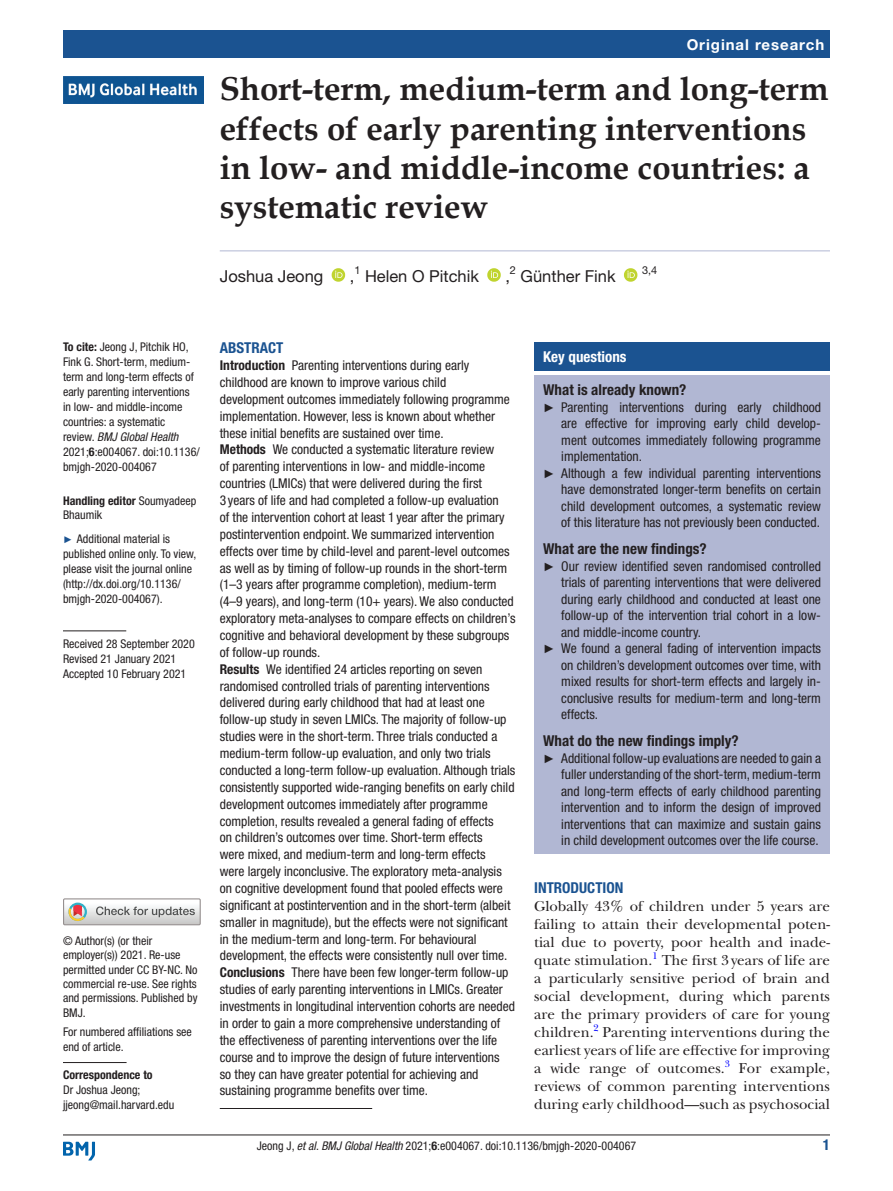
<style>
.page{position:relative;width:893px;height:1191px;background:#fff}
.page>*{position:absolute;margin:0;border:0;box-sizing:border-box;transform-origin:0 0}
.t1{font:700 33px/39px "Book Antiqua";color:#231f20}
.t2{font:16.5px "Helvetica Neue LT Std";color:#231f20}
.t3{font:15px/18px "New Baskerville";color:#231f20;text-align:justify}
.t4{font:700 condensed 15px "Helvetica Neue LT Std";color:#231f20}
.t5{font:700 condensed 15px "Helvetica Neue LT Std";color:#1b5391}
.t6{font:700 15px "Helvetica Neue LT Std";letter-spacing:.065em;color:#fff}
.t7{font:700 condensed 15px "Helvetica Neue LT Std";color:#fff}
.t8{font:condensed 13.5px/16.8px "Helvetica Neue LT Std";color:#231f20}
.t9{font:condensed 12px/15px "Helvetica Neue LT Std";color:#231f20}
.t10{font:700 condensed 12px "Helvetica Neue LT Std";color:#231f20}
.t11{font:10.95px "Helvetica Neue LT Std";color:#231f20}
.t12{font:9.9px "New Baskerville";color:#00f}
.s1{font-weight:700}
.s2{font-style:italic}
.s3{font-family:"Arial";font-stretch:normal;font-size:9.75px;color:#1b5391}
.s4{font-family:"Arial";font-stretch:normal;font-size:12px}
</style>
<div class="page">
<hr style="left:63px;top:1134px;width:767px;height:1px;background:#231f20">
<svg style="left:63px;top:1141px;width:32px;height:19px"></svg>
<div style="left:63px;top:898px;width:138px;height:27px;border:1px solid #969090"></div>
<svg style="left:64px;top:899px;width:136px;height:25px"></svg>
<hr style="left:220px;top:250px;width:610px;height:1px;background:#b1b7d3">
<svg style="left:332px;top:268px;width:13px;height:14px"></svg>
<svg style="left:487px;top:268px;width:14px;height:14px"></svg>
<svg style="left:624px;top:268px;width:13px;height:14px"></svg>
<div style="left:63px;top:31px;width:767px;height:27px;background:#1b5391"></div>
<hr style="left:63px;top:630px;width:63px;height:1px;background:#231f20">
<hr style="left:63px;top:1062px;width:64px;height:1px;background:#231f20">
<img style="left:63px;top:77px;width:141px;height:27px">
<hr style="left:220px;top:1108px;width:152px;height:1px;background:#231f20">
<div style="left:534px;top:342px;width:296px;height:29px;background:#1b5391"></div>
<div style="left:534px;top:375px;width:296px;height:479px;background:#b1b7d3"></div>
<p class="t6" style="left:687px;top:35px;width:139px">Original research</p>
<h1 class="t1" style="left:220px;top:70px;width:610px">Short-term, medium-term and long-term effects of early parenting interventions in low- and middle-income countries: a systematic review</h1>
<p class="t11" style="left:354px;top:264px;width:8px">1</p>
<p class="t2" style="left:365px;top:266px;width:115px">Helen O Pitchik</p>
<p class="t2" style="left:220px;top:266px;width:105px">Joshua Jeong</p>
<p class="t2" style="left:350px;top:266px;width:6px">,</p>
<p class="t11" style="left:510px;top:264px;width:8px">2</p>
<p class="t2" style="left:521px;top:266px;width:97px">Günther Fink</p>
<p class="t11" style="left:642px;top:264px;width:17px">3,4</p>
<p class="t2" style="left:505px;top:266px;width:6px">,</p>
<p class="t9" style="left:63px;top:339px;width:138px"><span class="s1">To cite:</span> Jeong J, Pitchik HO,<br>Fink G. Short-term, medium&shy;term and long-term effects of early parenting interventions in low- and middle-income countries: a systematic review. <span class="s2">BMJ Global Health<br></span>2021;<span class="s1">6</span>:e004067. doi:10.1136/ bmjgh-2020-004067</p>
<p class="t9" style="left:63px;top:493px;width:135px;line-height:14.4px"><span class="s1">Handling editor</span> Soumyadeep<br>Bhaumik</p>
<p class="t9" style="left:63px;top:531px;width:135px"><span class="s3">►</span> Additional material is published online only. To view, please visit the journal online (http://dx.doi.org/10.1136/ bmjgh-2020-004067).</p>
<p class="t9" style="left:63px;top:636px;width:133px">Received 28 September 2020<br>Revised 21 January 2021<br>Accepted 10 February 2021</p>
<p class="t9" style="left:63px;top:933px;width:136px;line-height:14.4px">© Author(s) (or their employer(s)) 2021. Re-use permitted under CC BY-NC. No commercial re-use. See rights and permissions. Published by<br>BMJ.</p>
<p class="t9" style="left:63px;top:1024px;width:130px">For numbered affiliations see end of article.</p>
<p class="t10" style="left:63px;top:1067px;width:91px">Correspondence to</p>
<p class="t9" style="left:63px;top:1082px;width:113px">Dr Joshua Jeong; jjeong@mail.harvard.edu</p>
<p class="t5" style="left:220px;top:339px;width:65px">ABSTRACT</p>
<p class="t8" style="left:220px;top:357px;width:297px"><span class="s1">Introduction</span> Parenting interventions during early childhood are known to improve various child<br>development outcomes immediately following programme implementation. However, less is known about whether these initial benefits are sustained over time.<br><span class="s1">Methods</span> We conducted a systematic literature review<br>of parenting interventions in low- and middle-income countries (LMICs) that were delivered during the first<br>3 years of life and had completed a follow-up evaluation<br>of the intervention cohort at least 1 year after the primary postintervention endpoint. We summarized intervention effects over time by child-level and parent-level outcomes as well as by timing of follow-up rounds in the short-term (1–3 years after programme completion), medium-term (4–9 years), and long-term (10+ years). We also conducted exploratory meta-analyses to compare effects on children’s cognitive and behavioral development by these subgroups of follow-up rounds.<br><span class="s1">Results</span> We identified 24 articles reporting on seven randomised controlled trials of parenting interventions delivered during early childhood that had at least one follow-up study in seven LMICs. The majority of follow-up studies were in the short-term. Three trials conducted a medium-term follow-up evaluation, and only two trials conducted a long-term follow-up evaluation. Although trials consistently supported wide-ranging benefits on early child development outcomes immediately after programme completion, results revealed a general fading of effects<br>on children’s outcomes over time. Short-term effects<br>were mixed, and medium-term and long-term effects<br>were largely inconclusive. The exploratory meta-analysis on cognitive development found that pooled effects were significant at postintervention and in the short-term (albeit smaller in magnitude), but the effects were not significant in the medium-term and long-term. For behavioural development, the effects were consistently null over time.<br><span class="s1">Conclusions</span> There have been few longer-term follow-up studies of early parenting interventions in LMICs. Greater investments in longitudinal intervention cohorts are needed in order to gain a more comprehensive understanding of the effectiveness of parenting interventions over the life course and to improve the design of future interventions<br>so they can have greater potential for achieving and sustaining programme benefits over time.</p>
<p class="t7" style="left:543px;top:348px;width:85px">Key questions</p>
<p class="t4" style="left:543px;top:380px;width:145px">What is already known?</p>
<p class="t8" style="left:543px;top:398px;width:279px"><span class="s4">►</span> Parenting interventions during early childhood</p>
<p class="t8" style="left:561px;top:415px;width:261px">are effective for improving early child develop-</p>
<p class="t8" style="left:561px;top:431px;width:261px">ment outcomes immediately following programme</p>
<p class="t8" style="left:561px;top:448px;width:82px">implementation.</p>
<p class="t8" style="left:543px;top:464px;width:279px"><span class="s4">►</span> Although a few individual parenting interventions</p>
<p class="t8" style="left:561px;top:481px;width:261px">have demonstrated longer-term benefits on certain</p>
<p class="t8" style="left:561px;top:497px;width:261px">child development outcomes, a systematic review</p>
<p class="t8" style="left:561px;top:514px;width:260px">of this literature has not previously been conducted.</p>
<p class="t4" style="left:543px;top:539px;width:165px">What are the new findings?</p>
<p class="t8" style="left:543px;top:557px;width:279px"><span class="s4">►</span> Our review identified seven randomised controlled</p>
<p class="t8" style="left:561px;top:574px;width:261px">trials of parenting interventions that were delivered</p>
<p class="t8" style="left:561px;top:590px;width:261px">during early childhood and conducted at least one</p>
<p class="t8" style="left:561px;top:607px;width:261px">follow-up of the intervention trial cohort in a low-</p>
<p class="t8" style="left:561px;top:623px;width:141px">and middle-income country.</p>
<p class="t8" style="left:543px;top:640px;width:279px"><span class="s4">►</span> We found a general fading of intervention impacts</p>
<p class="t8" style="left:561px;top:656px;width:261px">on children’s development outcomes over time, with</p>
<p class="t8" style="left:561px;top:673px;width:261px">mixed results for short-term effects and largely in-</p>
<p class="t8" style="left:561px;top:689px;width:261px">conclusive results for medium-term and long-term</p>
<p class="t8" style="left:561px;top:706px;width:38px">effects.</p>
<p class="t4" style="left:543px;top:731px;width:197px">What do the new findings imply?</p>
<p class="t8" style="left:561px;top:749px;width:261px;text-align:justify;text-indent:-18px"><span class="s4">►</span> Additional follow-up evaluations are needed to gain a fuller understanding of the short-term, medium-term and long-term effects of early childhood parenting intervention and to inform the design of improved interventions that can maximize and sustain gains in child development outcomes over the life course.</p>
<p class="t5" style="left:534px;top:879px;width:91px">INTRODUCTION</p>
<p class="t3" style="left:534px;top:897px;width:297px">Globally 43% of children under 5 years are failing to attain their developmental poten&shy;tial due to poverty, poor health and inade&shy;quate stimulation.</p>
<p class="t12" style="left:653px;top:949px;width:7px">1</p>
<p class="t3" style="left:534px;top:951px;width:297px;text-indent:127px">The first 3years of life are a particularly sensitive period of brain and social development, during which parents are the primary providers of care for young children.</p>
<p class="t12" style="left:594px;top:1021px;width:7px">2</p>
<p class="t3" style="left:534px;top:1023px;width:297px;text-indent:68px">Parenting interventions during the earliest years of life are effective for improving a wide range of outcomes.</p>
<p class="t12" style="left:725px;top:1057px;width:7px">3</p>
<p class="t3" style="left:534px;top:1059px;width:297px;text-indent:205px">For example, reviews of common parenting interventions during early childhood—such as psychosocial</p>
<p class="t9" style="left:257px;top:1137px;width:381px">Jeong J, <span class="s2">et al</span>. <span class="s2">BMJ Global Health</span> 2021;<span class="s1">6</span>:e004067. doi:10.1136/bmjgh-2020-004067</p>
<p class="t5" style="left:823px;top:1135px;width:9px">1</p>
</div>
